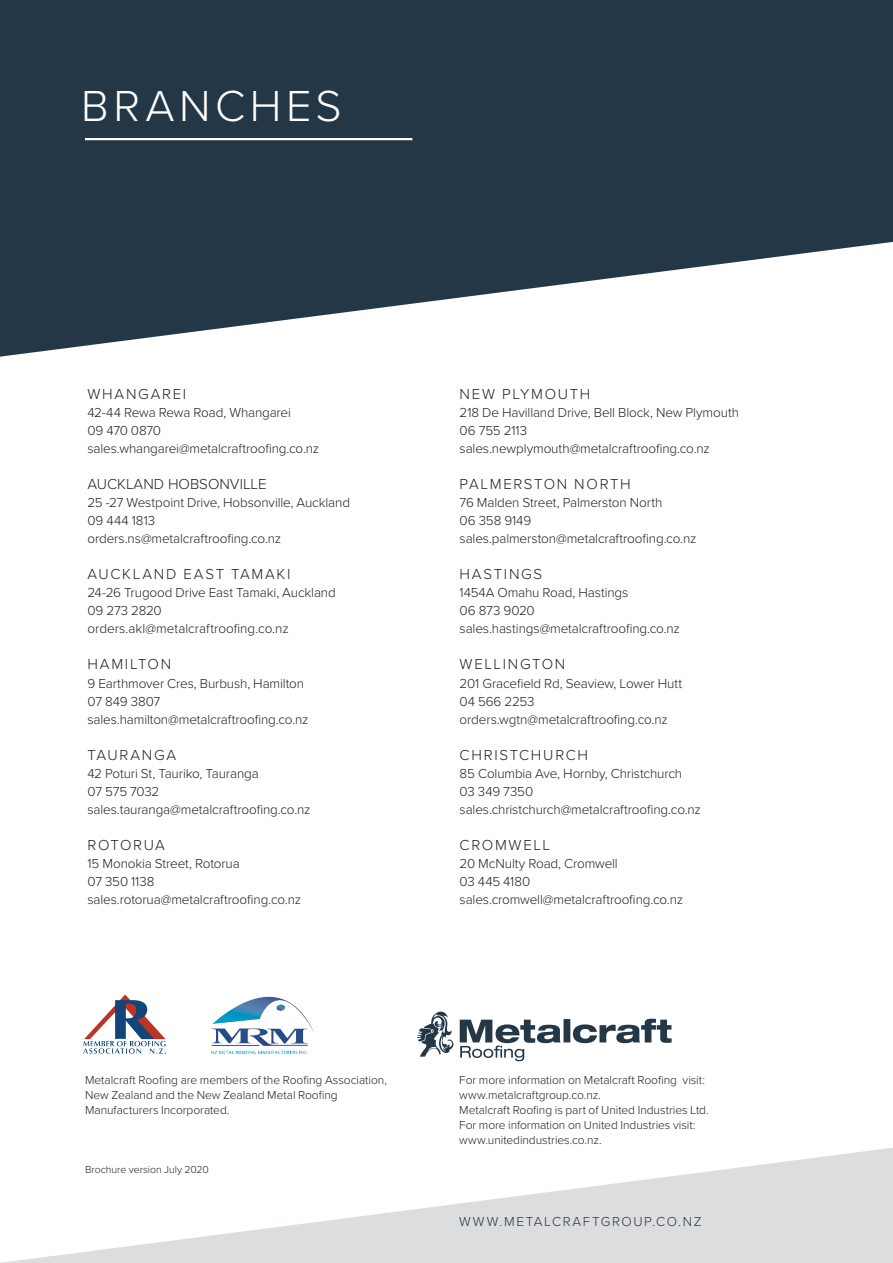
<style>
.page{position:relative;width:893px;height:1263px;background:#fff}
.page>*{position:absolute;margin:0;border:0;box-sizing:border-box;transform-origin:0 0}
.A_Head{font:300 45px "Proxima Nova";letter-spacing:.105em;color:#fff}
.C_Head_rev{font:300 15px "Proxima Nova";letter-spacing:.11em;color:#231f20}
.C_Head_rev-2{font:300 15px "Proxima Nova";color:#231f20}
.Body{font:300 13.5px "Proxima Nova";letter-spacing:-.01em;color:#231f20}
.C_Head_rev-3{font:300 13.5px "Proxima Nova";letter-spacing:-.01em;color:#231f20}
.C_Head_rev-4{font:300 13.5px "Proxima Nova";letter-spacing:.125em;color:#243746}
.Body-2{font:300 12px/15px "Proxima Nova";letter-spacing:-.005em;color:#231f20}
.Body-3{font:300 10.5px "Proxima Nova";color:#231f20}
</style>
<div class="page">
<img style="left:84px;top:994px;width:81px;height:60px">
<img style="left:211px;top:996px;width:104px;height:58px">
<svg style="left:0;top:1148px;width:893px;height:115px;fill:#e2e3e4"></svg>
<svg style="left:0;top:0;width:893px;height:357px;fill:#243746"></svg>
<hr style="left:85px;top:138px;width:327px;height:2px;background:#fff">
<svg style="left:460px;top:1019px;width:212px;height:42px"></svg>
<svg style="left:417px;top:1011px;width:37px;height:46px"></svg>
<p class="A_Head" style="left:81px;top:72px;width:262px">BRANCHES</p>
<p class="C_Head_rev" style="left:88px;top:383px;width:100px">WHANGAREI</p>
<p class="Body" style="left:88px;top:403px;width:205px">42-44 Rewa Rewa Road, Whangarei</p>
<p class="Body" style="left:88px;top:421px;width:75px">09 470 0870</p>
<p class="Body" style="left:88px;top:439px;width:233px">sales.whangarei@metalcraftroofing.co.nz</p>
<p class="C_Head_rev-2" style="left:88px;top:473px;width:181px">AUCKLAND HOBSONVILLE</p>
<p class="Body" style="left:88px;top:493px;width:264px">25 -27 Westpoint Drive, Hobsonville, Auckland</p>
<p class="Body" style="left:88px;top:511px;width:69px">09 444 1813</p>
<p class="Body" style="left:88px;top:529px;width:195px">orders.ns@metalcraftroofing.co.nz</p>
<p class="C_Head_rev" style="left:88px;top:563px;width:204px">AUCKLAND EAST TAMAKI</p>
<p class="Body" style="left:88px;top:583px;width:250px">24-26 Trugood Drive East Tamaki, Auckland</p>
<p class="Body" style="left:88px;top:601px;width:76px">09 273 2820</p>
<p class="Body" style="left:88px;top:619px;width:203px">orders.akl@metalcraftroofing.co.nz</p>
<p class="C_Head_rev" style="left:88px;top:653px;width:85px">HAMILTON</p>
<p class="Body" style="left:88px;top:673px;width:218px">9 Earthmover Cres, Burbush, Hamilton</p>
<p class="Body" style="left:88px;top:691px;width:74px">07 849 3807</p>
<p class="Body" style="left:88px;top:709px;width:222px">sales.hamilton@metalcraftroofing.co.nz</p>
<p class="C_Head_rev" style="left:88px;top:743px;width:90px">TAURANGA</p>
<p class="Body" style="left:88px;top:763px;width:173px">42 Poturi St, Tauriko, Tauranga</p>
<p class="Body" style="left:88px;top:781px;width:73px">07 575 7032</p>
<p class="Body" style="left:88px;top:799px;width:224px">sales.tauranga@metalcraftroofing.co.nz</p>
<p class="C_Head_rev" style="left:88px;top:833px;width:79px">ROTORUA</p>
<p class="Body" style="left:88px;top:853px;width:154px">15 Monokia Street, Rotorua</p>
<p class="Body" style="left:88px;top:871px;width:68px">07 350 1138</p>
<p class="C_Head_rev-3" style="left:88px;top:889px;width:215px">sales.rotorua@metalcraftroofing.co.nz</p>
<p class="Body-2" style="left:85px;top:1071px;width:303px">Metalcraft Roofing are members of the Roofing Association,<br>New Zealand and the New Zealand Metal Roofing<br>Manufacturers Incorporated.</p>
<p class="Body-3" style="left:85px;top:1162px;width:125px">Brochure version July 2020</p>
<p class="C_Head_rev" style="left:460px;top:383px;width:132px">NEW PLYMOUTH</p>
<p class="Body" style="left:460px;top:403px;width:281px">218 De Havilland Drive, Bell Block, New Plymouth</p>
<p class="Body" style="left:460px;top:421px;width:69px">06 755 2113</p>
<p class="Body" style="left:460px;top:439px;width:252px">sales.newplymouth@metalcraftroofing.co.nz</p>
<p class="C_Head_rev" style="left:460px;top:473px;width:173px">PALMERSTON NORTH</p>
<p class="Body" style="left:460px;top:493px;width:204px">76 Malden Street, Palmerston North</p>
<p class="Body" style="left:460px;top:511px;width:73px">06 358 9149</p>
<p class="Body" style="left:460px;top:529px;width:238px">sales.palmerston@metalcraftroofing.co.nz</p>
<p class="C_Head_rev" style="left:460px;top:563px;width:84px">HASTINGS</p>
<p class="Body" style="left:460px;top:583px;width:170px">1454A Omahu Road, Hastings</p>
<p class="Body" style="left:460px;top:601px;width:77px">06 873 9020</p>
<p class="Body" style="left:460px;top:619px;width:222px">sales.hastings@metalcraftroofing.co.nz</p>
<p class="C_Head_rev" style="left:460px;top:653px;width:107px">WELLINGTON</p>
<p class="Body" style="left:460px;top:673px;width:224px">201 Gracefield Rd, Seaview, Lower Hutt</p>
<p class="Body" style="left:460px;top:691px;width:76px">04 566 2253</p>
<p class="Body" style="left:460px;top:709px;width:210px">orders.wgtn@metalcraftroofing.co.nz</p>
<p class="C_Head_rev" style="left:460px;top:743px;width:130px">CHRISTCHURCH</p>
<p class="Body" style="left:460px;top:763px;width:224px">85 Columbia Ave, Hornby, Christchurch</p>
<p class="Body" style="left:460px;top:781px;width:75px">03 349 7350</p>
<p class="Body" style="left:460px;top:799px;width:243px">sales.christchurch@metalcraftroofing.co.nz</p>
<p class="C_Head_rev" style="left:460px;top:833px;width:92px">CROMWELL</p>
<p class="Body" style="left:460px;top:853px;width:160px">20 McNulty Road, Cromwell</p>
<p class="Body" style="left:460px;top:871px;width:72px">03 445 4180</p>
<p class="Body" style="left:460px;top:889px;width:225px">sales.cromwell@metalcraftroofing.co.nz</p>
<p class="Body-2" style="left:459px;top:1071px;width:247px">For more information on Metalcraft Roofing visit:</p>
<p class="Body-2" style="left:459px;top:1086px;width:143px">www.metalcraftgroup.co.nz.</p>
<p class="Body-2" style="left:459px;top:1101px;width:251px">Metalcraft Roofing is part of United Industries Ltd.</p>
<p class="Body-2" style="left:459px;top:1116px;width:238px">For more information on United Industries visit:</p>
<p class="Body-2" style="left:459px;top:1131px;width:144px">www.unitedindustries.co.nz.</p>
<p class="C_Head_rev-4" style="left:459px;top:1211px;width:244px">WWW.METALCRAFTGROUP.CO.NZ</p>
</div>
